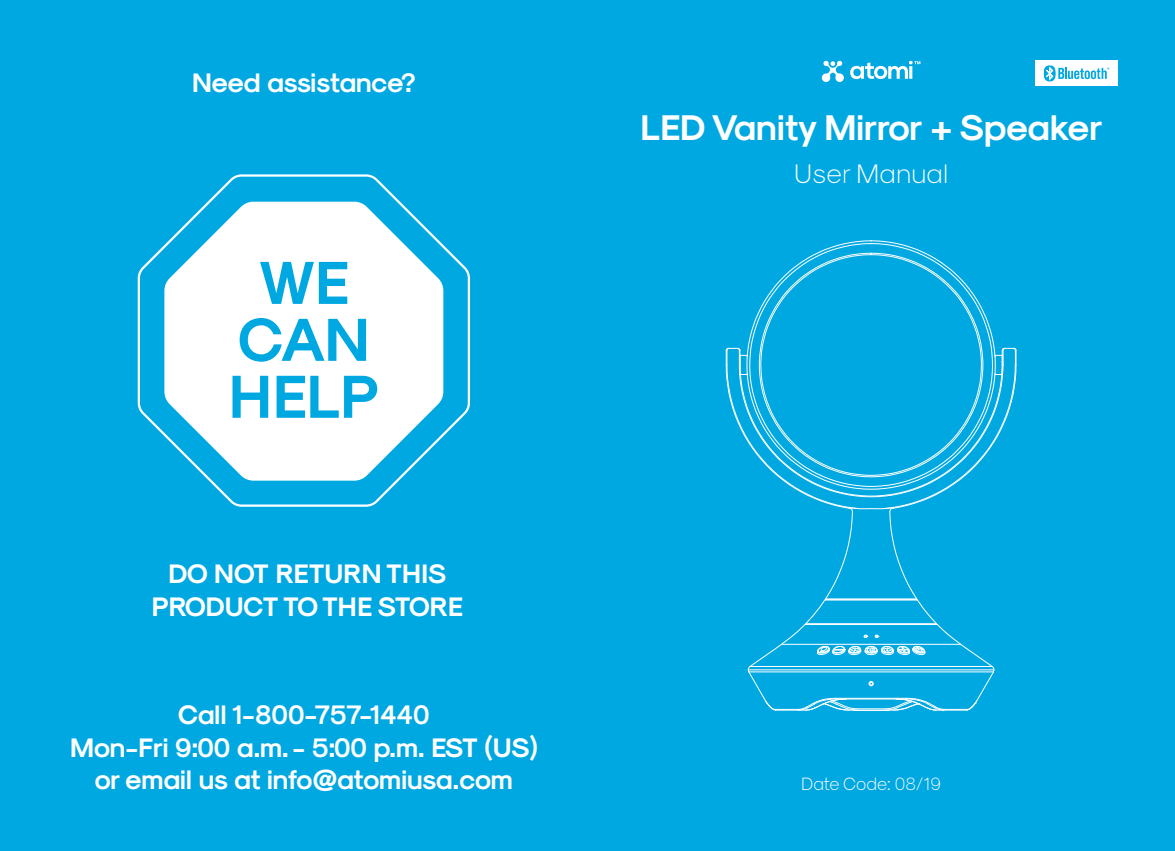
<style>
.page{position:relative;width:1175px;height:851px;background:#fff}
.page>*{position:absolute;margin:0;border:0;box-sizing:border-box;transform-origin:0 0}
.t1{font:61.2px/56.9px "Sk Modernist Bold";color:#00a8e2;text-align:center}
.t2{font:36px "Sk Modernist Bold";color:#fff}
.t3{font:27px/32.4px "Sk Modernist Bold";color:#fff;text-align:center}
.t4{font:27px "Sk Modernist Light";color:#fff}
.t5{font:18px "Sk Modernist Light";color:#fff}
</style>
<div class="page">
<div style="left:0;top:0;width:1174px;height:850px;background:#00a8e2"></div>
<svg style="left:821px;top:61px;width:23px;height:21px"></svg>
<svg style="left:850px;top:60px;width:70px;height:19px"></svg>
<svg style="left:137px;top:174px;width:333px;height:333px"></svg>
<svg style="left:164px;top:202px;width:279px;height:278px;fill:#fff"></svg>
<div style="left:1035px;top:61px;width:82px;height:25px;background:#fff"></div>
<svg style="left:1043px;top:65px;width:66px;height:16px"></svg>
<svg style="left:749px;top:243px;width:244px;height:104px"></svg>
<svg style="left:760px;top:254px;width:222px;height:93px"></svg>
<svg style="left:725px;top:347px;width:291px;height:364px"></svg>
<p class="t3" style="left:192px;top:66px;width:225px">Need assistance?</p>
<h1 class="t1" style="left:229px;top:253px;width:151px">WE<br>CAN<br>HELP</h1>
<p class="t3" style="left:152px;top:556px;width:313px;line-height:33.5px">DO NOT RETURN THIS<br>PRODUCT TO THE STORE</p>
<p class="t3" style="left:70px;top:698px;width:469px">Call 1-800-757-1440<br>Mon-Fri 9:00 a.m. - 5:00 p.m. EST (US) or email us at info@atomiusa.com</p>
<h2 class="t2" style="left:640px;top:104px;width:463px">LED Vanity Mirror + Speaker</h2>
<p class="t4" style="left:794px;top:157px;width:156px">User Manual</p>
<p class="t5" style="left:801px;top:772px;width:141px">Date Code: 08/19</p>
</div>
